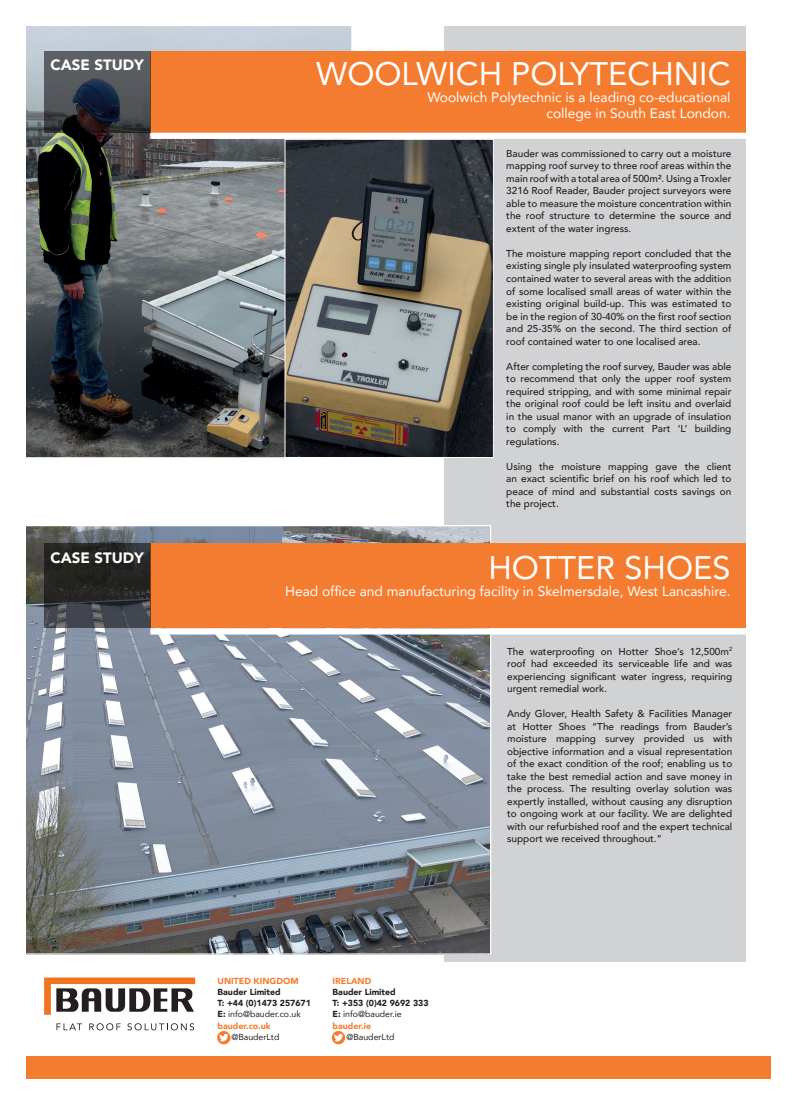
<style>
.page{position:relative;width:797px;height:1105px;background:#fff}
.page>*{position:absolute;margin:0;border:0;box-sizing:border-box;transform-origin:0 0}
.t1{font:32.5px "Avenir";color:#fff}
.t2{font:900 15px "Avenir";color:#fff}
.t3{font:13.75px/16.5px "Avenir";color:#fff;text-align:right}
.t4{font:500 10px/12.5px "Avenir";color:#231f20;text-align:justify}
.t5{font:900 8.75px/11.2px "Avenir";color:#231f20}
.t6{font:900 8.75px "Avenir";color:#f47c30}
.t7{font:8.75px "Avenir";color:#231f20}
.s1{font-weight:400}
.s2{color:#f47c30}
</style>
<div class="page">
<div style="left:444px;top:26px;width:301px;height:936px;background:#d1d2d4"></div>
<svg style="left:26px;top:525px;width:465px;height:430px;background:#838b97"></svg>
<svg style="left:26px;top:26px;width:326px;height:432px;background:#5f6465"></svg>
<img style="left:286px;top:141px;width:206px;height:315px">
<div style="left:284px;top:139px;width:210px;height:319px;border:1px solid #fff"></div>
<svg style="left:44px;top:977px;width:151px;height:38px"></svg>
<svg style="left:56px;top:1023px;width:26px;height:7px"></svg>
<svg style="left:89px;top:1023px;width:32px;height:7px"></svg>
<svg style="left:127px;top:1023px;width:67px;height:7px"></svg>
<div style="left:150px;top:51px;width:596px;height:85px;background:#f47c30"></div>
<div style="left:150px;top:543px;width:596px;height:85px;background:#f47c30"></div>
<svg style="left:217px;top:1031px;width:13px;height:13px"></svg>
<svg style="left:219px;top:1034px;width:9px;height:8px"></svg>
<svg style="left:332px;top:1031px;width:13px;height:13px"></svg>
<svg style="left:334px;top:1034px;width:9px;height:8px"></svg>
<div style="left:26px;top:1057px;width:744px;height:22px;background:#f47c30"></div>
<div style="left:150px;top:628px;width:613px;height:6px;background:#fff"></div>
<div style="left:150px;top:133px;width:613px;height:6px;background:#fff"></div>
<svg style="left:44px;top:51px;width:106px;height:82px;background:#41454c"></svg>
<svg style="left:44px;top:543px;width:106px;height:85px;background:#2f3031"></svg>
<h2 class="t2" style="left:51px;top:52px;width:95px">CASE STUDY</h2>
<h2 class="t2" style="left:51px;top:544px;width:95px">CASE STUDY</h2>
<h1 class="t1" style="left:316px;top:48px;width:416px">WOOLWICH POLYTECHNIC</h1>
<h3 class="t3" style="left:427px;top:88px;width:304px">Woolwich Polytechnic is a leading co-educational college in South East London.</h3>
<p class="t4" style="left:506px;top:147px;width:226px">Bauder was commissioned to carry out a moisture mapping roof survey to three roof areas within the main roof with a total area of 500m². Using a Troxler 3216 Roof Reader, Bauder project surveyors were able to measure the moisture concentration within the roof structure to determine the source and extent of the water ingress.</p>
<p class="t4" style="left:506px;top:247px;width:227px">The moisture mapping report concluded that the existing single ply insulated waterproofing system contained water to several areas with the addition of some localised small areas of water within the existing original build-up. This was estimated to be in the region of 30-40% on the first roof section and 25-35% on the second. The third section of roof contained water to one localised area.</p>
<p class="t4" style="left:506px;top:359px;width:227px">After completing the roof survey, Bauder was able to recommend that only the upper roof system required stripping, and with some minimal repair the original roof could be left insitu and overlaid in the usual manor with an upgrade of insulation to comply with the current Part ‘L’ building regulations.</p>
<p class="t4" style="left:506px;top:459px;width:226px">Using the moisture mapping gave the client an exact scientific brief on his roof which led to peace of mind and substantial costs savings on the project.</p>
<h1 class="t1" style="left:488px;top:542px;width:244px">HOTTER SHOES</h1>
<h3 class="t3" style="left:285px;top:582px;width:447px">Head office and manufacturing facility in Skelmersdale, West Lancashire.</h3>
<p class="t6" style="left:218px;top:973px;width:82px">UNITED KINGDOM</p>
<p class="t5" style="left:218px;top:986px;width:95px">Bauder Limited<br>T: +44 (0)1473 257671<br>E: <span class="s1">info@bauder.co.uk </span><span class="s2">bauder.co.uk</span></p>
<p class="t7" style="left:231px;top:1030px;width:50px">@BauderLtd</p>
<p class="t6" style="left:332px;top:973px;width:40px">IRELAND</p>
<p class="t5" style="left:332px;top:986px;width:97px">Bauder Limited<br>T: +353 (0)42 9692 333<br>E: <span class="s1">info@bauder.ie </span><span class="s2">bauder.ie</span></p>
<p class="t7" style="left:346px;top:1030px;width:50px">@BauderLtd</p>
<p class="t4" style="left:507px;top:644px;width:227px">The waterproofing on Hotter Shoe’s 12,500m<sup>2 </sup>roof had exceeded its serviceable life and was experiencing significant water ingress, requiring urgent remedial work.</p>
<p class="t4" style="left:507px;top:707px;width:227px">Andy Glover, Health Safety &amp; Facilities Manager at Hotter Shoes “The readings from Bauder’s moisture mapping survey provided us with objective information and a visual representation of the exact condition of the roof; enabling us to take the best remedial action and save money in the process. The resulting overlay solution was expertly installed, without causing any disruption to ongoing work at our facility. We are delighted with our refurbished roof and the expert technical support we received throughout.”</p>
</div>
